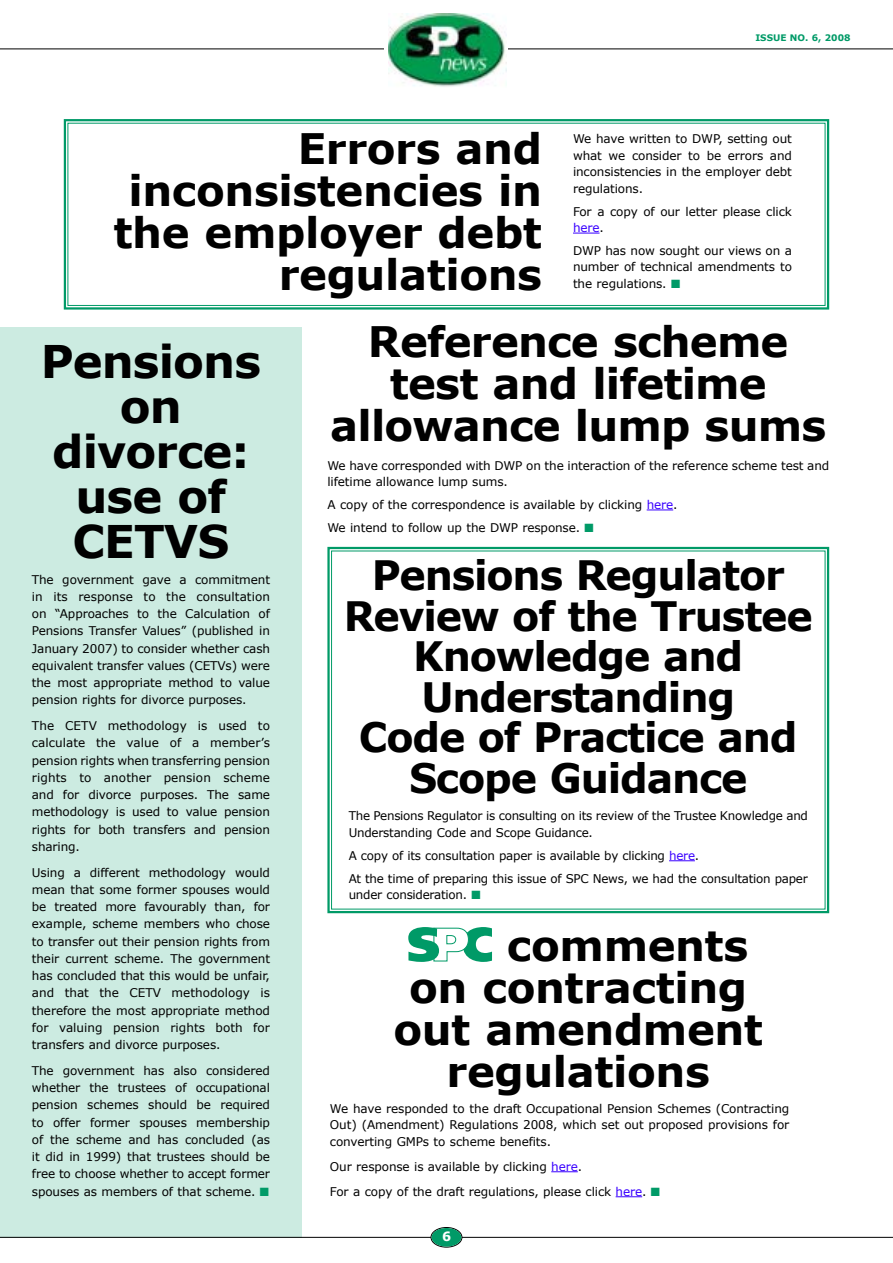
<style>
.page{position:relative;width:893px;height:1263px;background:#fff}
.page>*{position:absolute;margin:0;border:0;box-sizing:border-box;transform-origin:0 0}
.t1{font:700 45px/45px "Verdana";letter-spacing:-.02em;color:#000;text-align:center}
.t2{font:700 42px/42px "Verdana";letter-spacing:-.01em;color:#000;text-align:center}
.t3{font:700 40.5px/40.5px "Verdana";letter-spacing:-.03em;color:#000;text-align:center}
.t4{font:700 12.75px "Verdana";color:#fff}
.t5{font:12px/17.2px "Verdana";letter-spacing:-.01em;color:#000;text-align:justify}
.t6{font:700 9px "Verdana";color:#009a67}
.s1{color:#3900ff}
.s2{color:#009a67}
</style>
<div class="page">
<div style="left:0;top:327px;width:302px;height:910px;background:#ccebe1"></div>
<svg style="left:327px;top:546px;width:503px;height:368px"></svg>
<svg style="left:63px;top:119px;width:767px;height:191px"></svg>
<div style="left:68px;top:123px;width:757px;height:183px;border:1px solid #009a67"></div>
<svg style="left:669px;top:860px;width:26px;height:1px"></svg>
<svg style="left:408px;top:927px;width:84px;height:35px"></svg>
<svg style="left:551px;top:1171px;width:27px;height:1px"></svg>
<svg style="left:616px;top:1196px;width:26px;height:1px"></svg>
<svg style="left:647px;top:510px;width:26px;height:1px"></svg>
<svg style="left:573px;top:233px;width:26px;height:1px"></svg>
<hr style="left:0;top:1237px;width:893px;height:1px;background:#000">
<svg style="left:431px;top:1227px;width:31px;height:20px"></svg>
<div style="left:431px;top:1227px;width:31px;height:20px;border:1px solid #000;border-radius:50%"></div>
<div style="left:432px;top:1228px;width:29px;height:18px;background:#009a67;border-radius:50%"></div>
<hr style="left:0;top:49px;width:893px;height:1px;background:#000">
<div style="left:385px;top:14px;width:123px;height:75px;background:#fff"></div>
<img style="left:388px;top:14px;width:119px;height:73px">
<p class="t6" style="left:755px;top:32px;width:13px">Issue</p>
<p class="t6" style="left:790px;top:32px;width:62px">No . 6, 2008</p>
<h2 class="t2" style="left:114px;top:126px;width:430px;text-align:right">Errors and inconsistencies in the employer debt regulations</h2>
<p class="t5" style="left:573px;top:130px;width:221px;line-height:16.5px">We have written to DWP, setting out what we consider to be errors and inconsistencies in the employer debt regulations.</p>
<p class="t5" style="left:573px;top:202px;width:220px;line-height:16.5px">For a copy of our letter please click <span class="s1">here</span>.</p>
<p class="t5" style="left:573px;top:242px;width:220px;line-height:16.5px">DWP has now sought our views on a number of technical amendments to the regulations. <span class="s2">■</span></p>
<h1 class="t1" style="left:41px;top:337px;width:222px">Pensions on divorce: use of<br>CETVS</h1>
<p class="t5" style="left:32px;top:570px;width:240px">The government gave a commitment in its response to the consultation on “Approaches to the Calculation of Pensions Transfer Values” (published in January 2007) to consider whether cash equivalent transfer values (CETVs) were the most appropriate method to value pension rights for divorce purposes.</p>
<p class="t5" style="left:32px;top:717px;width:240px">The CETV methodology is used to calculate the value of a member’s pension rights when transferring pension rights to another pension scheme and for divorce purposes. The same methodology is used to value pension rights for both transfers and pension sharing.</p>
<p class="t5" style="left:32px;top:863px;width:240px">Using a different methodology would mean that some former spouses would be treated more favourably than, for example, scheme members who chose to transfer out their pension rights from their current scheme. The government has concluded that this would be unfair, and that the CETV methodology is therefore the most appropriate method for valuing pension rights both for transfers and divorce purposes.</p>
<p class="t5" style="left:32px;top:1061px;width:240px">The government has also considered whether the trustees of occupational pension schemes should be required to offer former spouses membership of the scheme and has concluded (as it did in 1999) that trustees should be free to choose whether to accept former spouses as members of that scheme. <span class="s2">■</span></p>
<h2 class="t2" style="left:330px;top:320px;width:497px">Reference scheme test and lifetime allowance lump sums</h2>
<p class="t5" style="left:327px;top:456px;width:503px;line-height:16.5px">We have corresponded with DWP on the interaction of the reference scheme test and lifetime allowance lump sums.</p>
<p class="t5" style="left:327px;top:493px;width:352px;line-height:22.8px">A copy of the correspondence is available by clicking <span class="s1">here</span>.<br>We intend to follow up the DWP response. <span class="s2">■</span></p>
<h3 class="t3" style="left:344px;top:554px;width:470px">Pensions Regulator<br>Review of the Trustee<br>Knowledge and<br>Understanding<br>Code of Practice and<br>Scope Guidance</h3>
<p class="t5" style="left:349px;top:807px;width:461px;line-height:16.5px">The Pensions Regulator is consulting on its review of the Trustee Knowledge and<br>Understanding Code and Scope Guidance.</p>
<p class="t5" style="left:349px;top:843px;width:461px;line-height:23px">A copy of its consultation paper is available by clicking <span class="s1">here</span>.<br>At the time of preparing this issue of SPC News, we had the consultation paper</p>
<p class="t5" style="left:349px;top:886px;width:133px">under consideration. <span class="s2">■</span></p>
<h2 class="t2" style="left:507px;top:923px;width:243px">comments</h2>
<h2 class="t2" style="left:409px;top:965px;width:340px">on contracting</h2>
<h2 class="t2" style="left:393px;top:1007px;width:371px">out amendment</h2>
<h2 class="t2" style="left:447px;top:1049px;width:265px">regulations</h2>
<p class="t5" style="left:330px;top:1100px;width:461px;line-height:16.5px">We have responded to the draft Occupational Pension Schemes (Contracting Out) (Amendment) Regulations 2008, which set out proposed provisions for converting GMPs to scheme benefits.</p>
<p class="t5" style="left:330px;top:1153px;width:332px;line-height:25px">Our response is available by clicking <span class="s1">here</span>.<br>For a copy of the draft regulations, please click <span class="s1">here</span>. <span class="s2">■</span></p>
<p class="t4" style="left:442px;top:1228px;width:11px">6</p>
</div>
